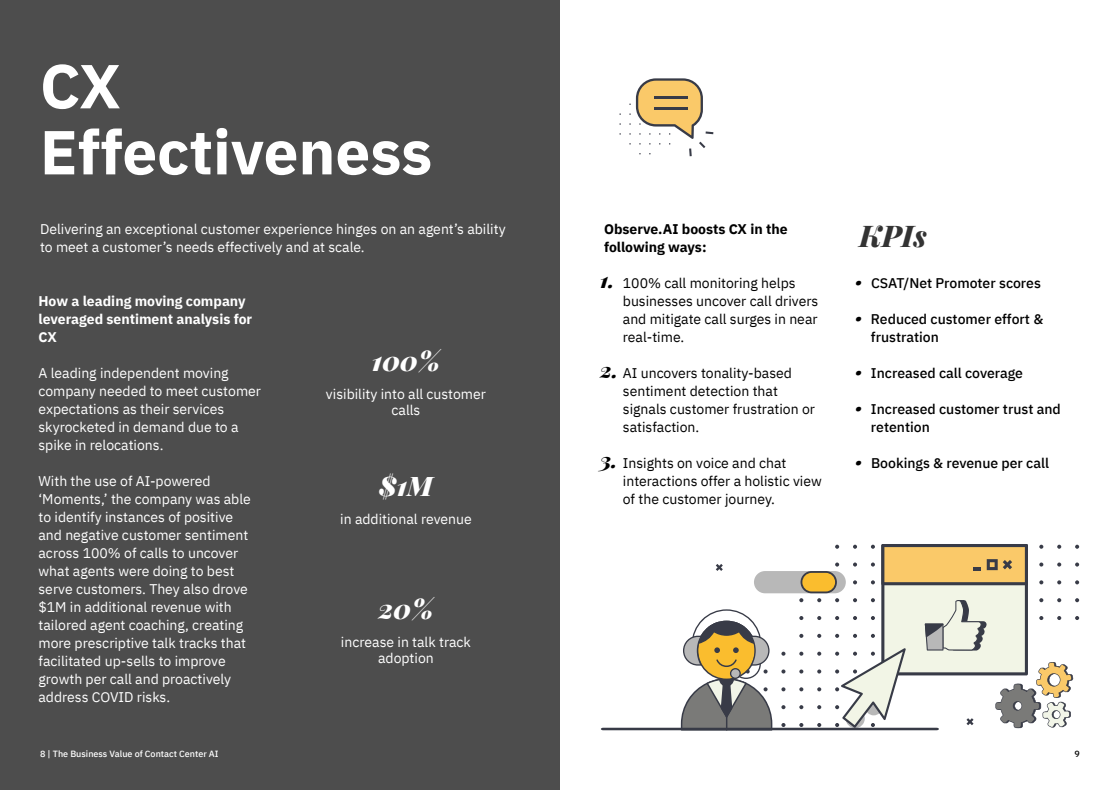
<style>
.page{position:relative;width:1120px;height:790px;background:#fff}
.page>*{position:absolute;margin:0;border:0;box-sizing:border-box;transform-origin:0 0}
.t1{font:700 62px/66px "IBM Plex Sans";color:#fff}
.t2{font:italic 800 30px "Playfair Display";color:#333}
.t3{font:italic 900 27px "Playfair Display";color:#fff}
.t4{font:italic 900 27px/36px "Playfair Display";color:#000}
.t5{font:italic 900 21px "Playfair Display";color:#000}
.t6{font:14px/18px "IBM Plex Sans";color:#fff}
.t7{font:14px/18px "IBM Plex Sans";color:#000}
.t8{font:500 14px/18px "IBM Plex Sans";color:#000}
.t9{font:700 14px/18px "IBM Plex Sans";color:#fff}
.t10{font:700 14px/18px "IBM Plex Sans";color:#000}
.t11{font:500 9px "IBM Plex Sans";color:#fff}
.t12{font:500 9px "IBM Plex Sans";color:#000}
</style>
<div class="page">
<div style="left:0;top:0;width:560px;height:790px;background:#4d4d4d"></div>
<svg style="left:601px;top:544px;width:478px;height:187px"></svg>
<svg style="left:629px;top:78px;width:84px;height:78px"></svg>
<h1 class="t1" style="left:40px;top:48px;width:394px">CX<br>Effectiveness</h1>
<p class="t6" style="left:40px;top:219px;width:467px">Delivering an exceptional customer experience hinges on an agent’s ability to meet a customer’s needs effectively and at scale.</p>
<p class="t9" style="left:39px;top:291px;width:215px">How a leading moving company leveraged sentiment analysis for<br>CX</p>
<p class="t6" style="left:39px;top:363px;width:224px">A leading independent moving company needed to meet customer expectations as their services skyrocketed in demand due to a spike in relocations.</p>
<p class="t6" style="left:39px;top:471px;width:214px">With the use of AI-powered ‘Moments,’ the company was able to identify instances of positive and negative customer sentiment across 100% of calls to uncover what agents were doing to best serve customers. They also drove $1M in additional revenue with tailored agent coaching, creating more prescriptive talk tracks that facilitated up-sells to improve growth per call and proactively address COVID risks.</p>
<h3 class="t3" style="left:372px;top:339px;width:70px">100%</h3>
<p class="t6" style="left:326px;top:385px;width:162px;line-height:16px;text-align:center">visibility into all customer calls</p>
<h3 class="t3" style="left:379px;top:464px;width:55px">$1M</h3>
<p class="t6" style="left:340px;top:509px;width:133px">in additional revenue</p>
<h3 class="t3" style="left:379px;top:587px;width:56px">20%</h3>
<p class="t6" style="left:341px;top:633px;width:132px;line-height:16px;text-align:center">increase in talk track adoption</p>
<p class="t10" style="left:604px;top:219px;width:185px">Observe.AI boosts CX in the following ways:</p>
<h2 class="t2" style="left:859px;top:213px;width:69px">KPIs</h2>
<h3 class="t5" style="left:600px;top:263px;width:16px">1.</h3>
<p class="t7" style="left:623px;top:273px;width:197px">100% call monitoring helps businesses uncover call drivers and mitigate call surges in near real-time.</p>
<h3 class="t5" style="left:600px;top:353px;width:20px">2.</h3>
<p class="t7" style="left:623px;top:363px;width:194px">AI uncovers tonality-based sentiment detection that signals customer frustration or satisfaction.</p>
<p class="t7" style="left:623px;top:453px;width:200px">Insights on voice and chat interactions offer a holistic view of the customer journey.</p>
<h3 class="t5" style="left:600px;top:443px;width:19px">3.</h3>
<h3 class="t4" style="left:856px;top:254px;width:10px">. .</h3>
<h3 class="t4" style="left:856px;top:344px;width:10px">. .</h3>
<h3 class="t4" style="left:856px;top:434px;width:10px">.</h3>
<p class="t8" style="left:871px;top:273px;width:171px">CSAT/Net Promoter scores</p>
<p class="t8" style="left:871px;top:309px;width:174px">Reduced customer effort &amp; frustration</p>
<p class="t8" style="left:871px;top:363px;width:153px">Increased call coverage</p>
<p class="t8" style="left:871px;top:399px;width:191px">Increased customer trust and retention</p>
<p class="t8" style="left:871px;top:453px;width:180px">Bookings &amp; revenue per call</p>
<p class="t11" style="left:40px;top:747px;width:180px">8 | The Business Value of Contact Center AI</p>
<p class="t12" style="left:1075px;top:747px;width:7px">9</p>
</div>
